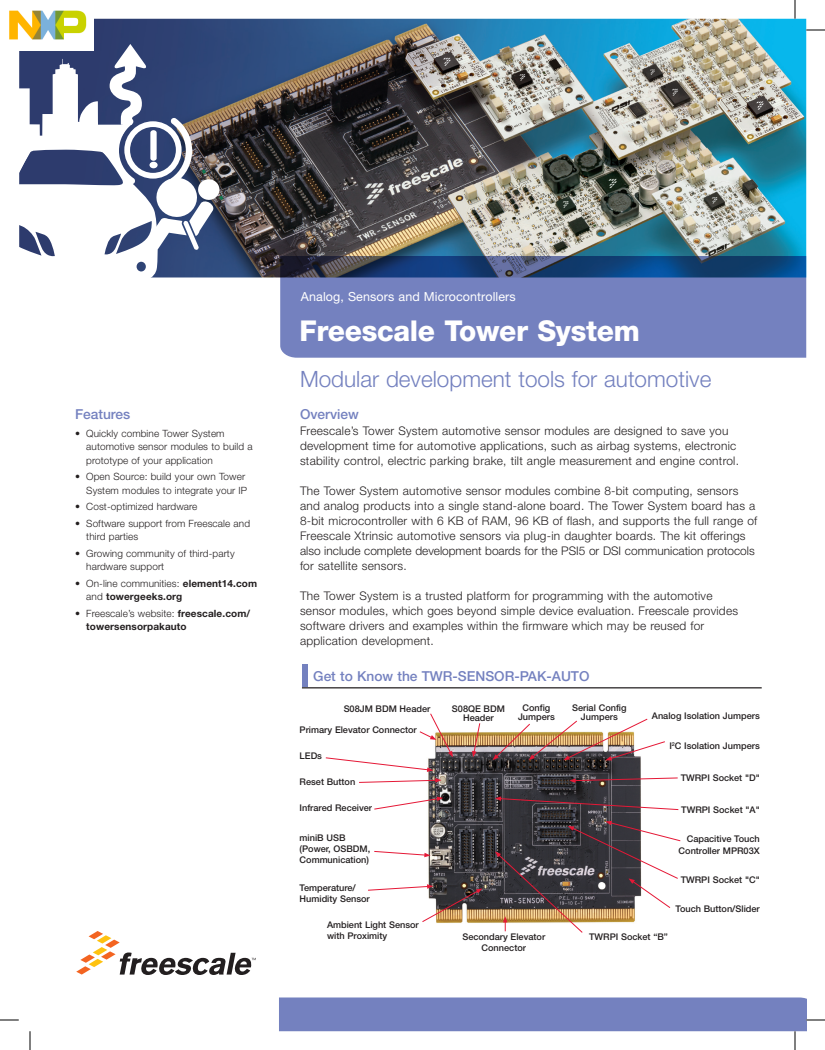
<style>
.page{position:relative;width:825px;height:1050px;background:#fff}
.page>*{position:absolute;margin:0;border:0;box-sizing:border-box;transform-origin:0 0}
.t1{font:800 28.75px "Helvetica Neue LT Pro";letter-spacing:-.01em;color:#fff}
.t2{font:300 22.5px "Helvetica Neue LT Pro";color:#7481bf}
.t3{font:500 13.75px "Helvetica Neue LT Pro";color:#7481bf}
.t4{font:12.5px "Helvetica Neue LT Pro";letter-spacing:.01em;color:#fff}
.t5{font:300 11.88px/15px "Helvetica Neue LT Pro";letter-spacing:.02em;color:#231f20}
.t6{font:300 10px/13.8px "Helvetica Neue LT Pro";letter-spacing:.01em;color:#231f20}
.t7{font:700 10px/13.8px "Helvetica Neue LT Pro";letter-spacing:.01em;color:#231f20}
.t8{font:500 9.12px/11.2px "Helvetica Neue LT Pro";color:#231f20;text-align:center}
.s1{font-weight:300}
</style>
<div class="page">
<img style="left:94px;top:19px;width:712px;height:259px">
<svg style="left:280px;top:256px;width:526px;height:102px;background:#6274ae"></svg>
<svg style="left:76px;top:931px;width:180px;height:44px"></svg>
<img style="left:424px;top:732px;width:217px;height:191px">
<div style="left:302px;top:665px;width:6px;height:22px;background:#7481bf"></div>
<hr style="left:302px;top:687px;width:460px;height:1px;background:#231f20">
<svg style="left:368px;top:884px;width:114px;height:39px"></svg>
<svg style="left:374px;top:850px;width:57px;height:7px"></svg>
<svg style="left:374px;top:797px;width:69px;height:13px"></svg>
<svg style="left:359px;top:778px;width:83px;height:5px"></svg>
<svg style="left:325px;top:713px;width:128px;height:59px"></svg>
<svg style="left:472px;top:723px;width:9px;height:34px"></svg>
<img style="left:493px;top:718px;width:172px;height:43px">
<svg style="left:569px;top:777px;width:109px;height:6px"></svg>
<svg style="left:495px;top:796px;width:184px;height:15px"></svg>
<svg style="left:495px;top:821px;width:186px;height:112px"></svg>
<svg style="left:19px;top:44px;width:201px;height:234px"></svg>
<svg style="left:806px;top:29px;width:19px;height:2px"></svg>
<svg style="left:0;top:1019px;width:19px;height:2px"></svg>
<svg style="left:29px;top:1031px;width:2px;height:19px"></svg>
<svg style="left:794px;top:0;width:2px;height:19px"></svg>
<svg style="left:279px;top:997px;width:546px;height:53px"></svg>
<img style="left:9px;top:10px;width:85px;height:40px">
<p class="t3" style="left:75px;top:406px;width:57px">Features</p>
<p class="t6" style="left:86px;top:426px;width:168px;text-indent:-11px">• Quickly combine Tower System automotive sensor modules to build a prototype of your application</p>
<p class="t6" style="left:75px;top:470px;width:174px;text-align:right">• Open Source: build your own Tower<br>System modules to integrate your IP</p>
<p class="t6" style="left:75px;top:500px;width:124px">• Cost-optimized hardware</p>
<p class="t6" style="left:86px;top:516px;width:165px;text-indent:-11px">• Software support from Freescale and third parties</p>
<p class="t6" style="left:86px;top:546px;width:150px;text-indent:-11px">• Growing community of third-party hardware support</p>
<p class="t7" style="left:86px;top:576px;width:172px;text-indent:-11px"><span class="s1">• On-line communities:</span> element14.com <span class="s1">and</span> towergeeks.org</p>
<p class="t7" style="left:86px;top:606px;width:165px;text-indent:-11px"><span class="s1">• Freescale’s website:</span> freescale.com/ towersensorpakauto</p>
<p class="t4" style="left:301px;top:289px;width:216px">Analog, Sensors and Microcontrollers</p>
<h1 class="t1" style="left:300px;top:313px;width:342px">Freescale Tower System</h1>
<h2 class="t2" style="left:300px;top:365px;width:413px">Modular development tools for automotive</h2>
<p class="t3" style="left:300px;top:406px;width:60px">Overview</p>
<p class="t5" style="left:300px;top:423px;width:441px">Freescale’s Tower System automotive sensor modules are designed to save you development time for automotive applications, such as airbag systems, electronic stability control, electric parking brake, tilt angle measurement and engine control.</p>
<p class="t5" style="left:300px;top:483px;width:459px">The Tower System automotive sensor modules combine 8-bit computing, sensors and analog products into a single stand-alone board. The Tower System board has a 8-bit microcontroller with 6 KB of RAM, 96 KB of flash, and supports the full range of Freescale Xtrinsic automotive sensors via plug-in daughter boards. The kit offerings also include complete development boards for the PSI5 or DSI communication protocols for satellite sensors.</p>
<p class="t5" style="left:300px;top:588px;width:440px">The Tower System is a trusted platform for programming with the automotive sensor modules, which goes beyond simple device evaluation. Freescale provides software drivers and examples within the firmware which may be reused for application development.</p>
<p class="t3" style="left:313px;top:668px;width:278px">Get to Know the TWR-SENSOR-PAK-AUTO</p>
<p class="t8" style="left:344px;top:703px;width:88px">S08JM BDM Header</p>
<p class="t8" style="left:572px;top:703px;width:56px;line-height:9.1px">Serial Config<br>Jumpers</p>
<p class="t8" style="left:518px;top:703px;width:38px;line-height:9.1px">Config<br>Jumpers</p>
<p class="t8" style="left:452px;top:704px;width:54px;line-height:9.1px">S08QE BDM<br>Header</p>
<p class="t8" style="left:300px;top:724px;width:119px">Primary Elevator Connector</p>
<p class="t8" style="left:300px;top:750px;width:24px">LEDs</p>
<p class="t8" style="left:300px;top:776px;width:57px">Reset Button</p>
<p class="t8" style="left:300px;top:802px;width:74px">Infrared Receiver</p>
<p class="t8" style="left:300px;top:832px;width:72px;text-align:left">miniB USB (Power, OSBDM,<br>Communication)</p>
<p class="t8" style="left:300px;top:883px;width:72px;line-height:10.8px;text-align:left">Temperature/<br>Humidity Sensor</p>
<p class="t8" style="left:652px;top:710px;width:109px">Analog Isolation Jumpers</p>
<p class="t8" style="left:669px;top:740px;width:92px">I<sup>2</sup>C Isolation Jumpers</p>
<p class="t8" style="left:681px;top:772px;width:81px">TWRPI Socket "D"</p>
<p class="t8" style="left:681px;top:804px;width:80px">TWRPI Socket "A"</p>
<p class="t8" style="left:679px;top:833px;width:83px;text-align:right">Capacitive Touch<br>Controller MPR03X</p>
<p class="t8" style="left:681px;top:874px;width:81px">TWRPI Socket "C"</p>
<p class="t8" style="left:676px;top:903px;width:86px">Touch Button/Slider</p>
<p class="t8" style="left:327px;top:919px;width:93px;text-align:left">Ambient Light Sensor with Proximity</p>
<p class="t8" style="left:462px;top:931px;width:84px">Secondary Elevator<br>Connector</p>
<p class="t8" style="left:589px;top:931px;width:80px">TWRPI Socket “B”</p>
</div>
